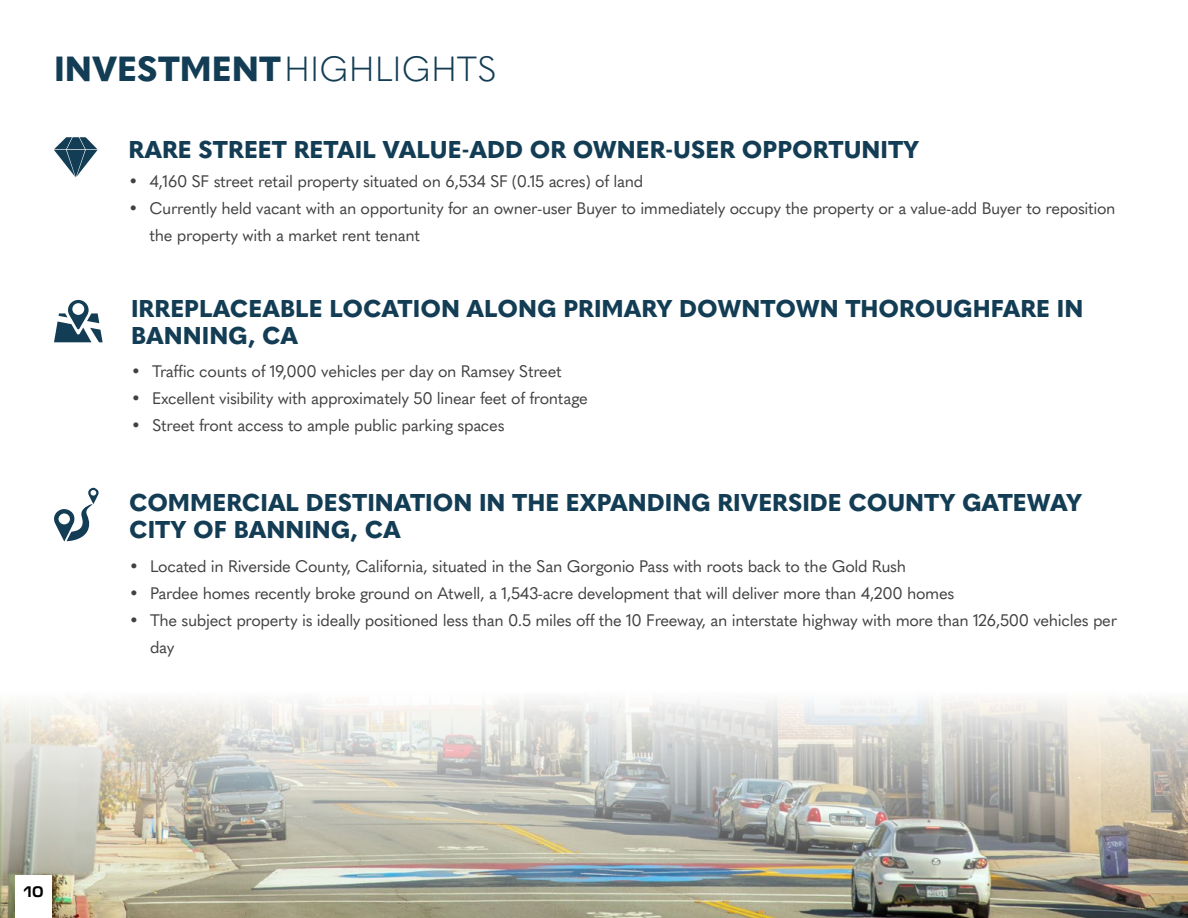
<style>
.page{position:relative;width:1188px;height:918px;background:#fff}
.page>*{position:absolute;margin:0;border:0;box-sizing:border-box;transform-origin:0 0}
.t1{font:800 34.5px "Quasimoda";color:#133d54}
.t2{font:800 24px/27px "Quasimoda";color:#133d54}
.t3{font:16.5px/27px "Quasimoda";letter-spacing:-.02em;color:#414042}
.t4{font:700 15px "Transducer";color:#000}
.s1{font-weight:300}
</style>
<div class="page">
<svg style="left:54px;top:300px;width:49px;height:42px"></svg>
<svg style="left:54px;top:137px;width:43px;height:40px"></svg>
<svg style="left:54px;top:488px;width:45px;height:54px"></svg>
<img style="left:0;top:700px;width:1188px;height:218px">
<div style="left:12px;top:872px;width:53px;height:46px;background:#000;opacity:.25"></div>
<div style="left:16px;top:876px;width:36px;height:42px;background:#fff"></div>
<h1 class="t1" style="left:54px;top:41px;width:444px">INVESTMENT <span class="s1">HIGHLIGHTS</span></h1>
<h2 class="t2" style="left:129px;top:135px;width:792px">RARE STREET RETAIL VALUE-ADD OR OWNER-USER OPPORTUNITY</h2>
<p class="t3" style="left:129px;top:166px;width:516px">• 4,160 SF street retail property situated on 6,534 SF (0.15 acres) of land</p>
<p class="t3" style="left:150px;top:193px;width:968px;text-indent:-21px">• Currently held vacant with an opportunity for an owner-user Buyer to immediately occupy the property or a value-add Buyer to reposition the property with a market rent tenant</p>
<h2 class="t2" style="left:131px;top:293px;width:954px">IRREPLACEABLE LOCATION ALONG PRIMARY DOWNTOWN THOROUGHFARE IN<br>BANNING, CA</h2>
<p class="t3" style="left:131px;top:357px;width:432px">• Traffic counts of 19,000 vehicles per day on Ramsey Street</p>
<p class="t3" style="left:131px;top:384px;width:458px">• Excellent visibility with approximately 50 linear feet of frontage</p>
<p class="t3" style="left:131px;top:411px;width:375px">• Street front access to ample public parking spaces</p>
<h2 class="t2" style="left:129px;top:487px;width:955px">COMMERCIAL DESTINATION IN THE EXPANDING RIVERSIDE COUNTY GATEWAY<br>CITY OF BANNING, CA</h2>
<p class="t3" style="left:129px;top:552px;width:779px">• Located in Riverside County, California, situated in the San Gorgonio Pass with roots back to the Gold Rush</p>
<p class="t3" style="left:129px;top:579px;width:827px">• Pardee homes recently broke ground on Atwell, a 1,543-acre development that will deliver more than 4,200 homes</p>
<p class="t3" style="left:150px;top:606px;width:969px;text-indent:-21px">• The subject property is ideally positioned less than 0.5 miles off the 10 Freeway, an interstate highway with more than 126,500 vehicles per day</p>
<p class="t4" style="left:24px;top:881px;width:22px">10</p>
</div>
